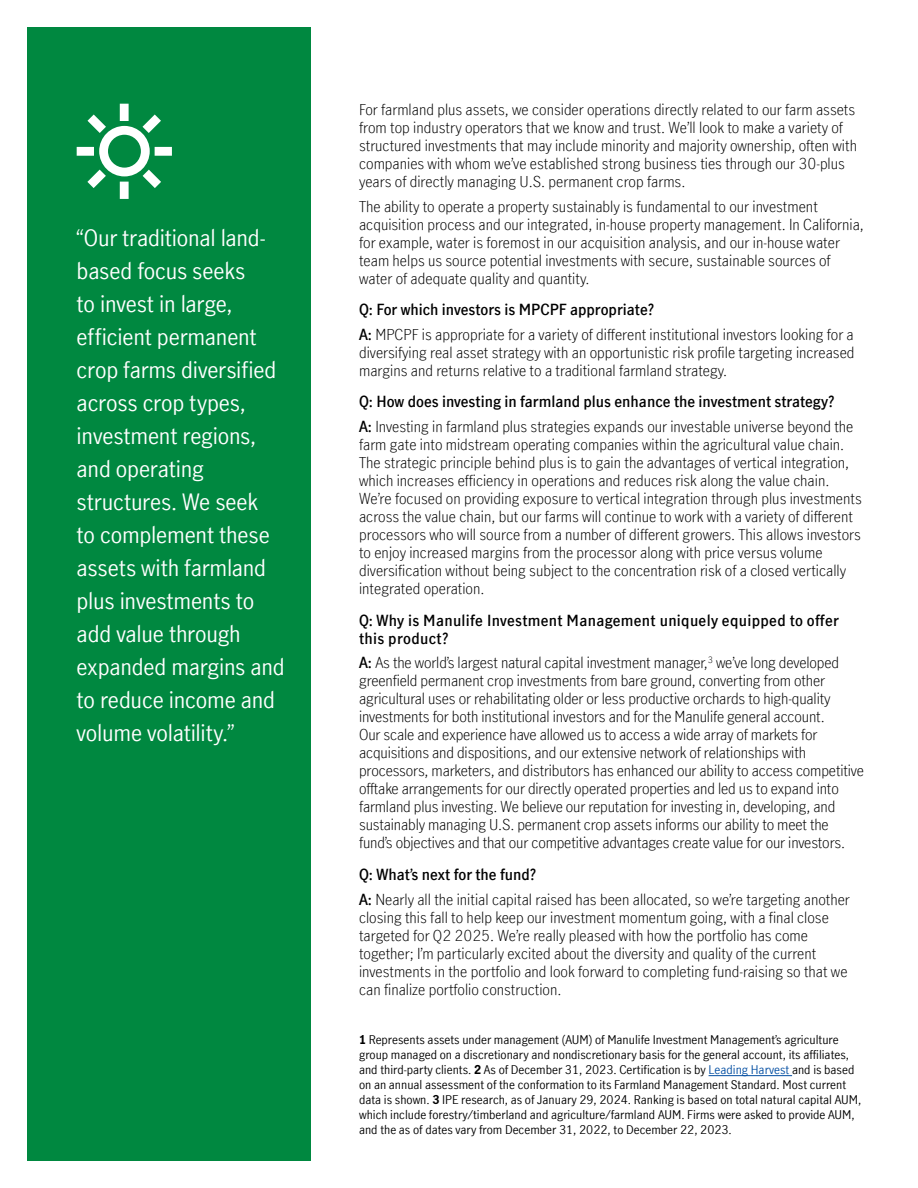
<style>
.page{position:relative;width:918px;height:1188px;background:#fff}
.page>*{position:absolute;margin:0;border:0;box-sizing:border-box;transform-origin:0 0}
.t1{font:22.5px/33px "Manulife JH Sans Optimized";letter-spacing:-.01em;color:#fff}
.t2{font:300 15px/18px "Manulife JH Sans Optimized";color:#000}
.t3{font:600 15px/18px "Manulife JH Sans Optimized";letter-spacing:.02em;color:#000}
.t4{font:12px/15px "Manulife JH Sans Optimized";color:#000}
.s1{font-weight:600}
.s2{font-weight:700}
.s3{color:#034ea2}
</style>
<div class="page">
<div style="left:27px;top:27px;width:283px;height:1134px;background:#008840"></div>
<svg style="left:77px;top:104px;width:95px;height:95px"></svg>
<hr style="left:709px;top:1075px;width:83px;height:1px;background:#034ea2">
<p class="t1" style="left:77px;top:220px;width:210px">“Our traditional land&shy;based focus seeks<br>to invest in large, efficient permanent crop farms diversified across crop types, investment regions, and operating structures. We seek<br>to complement these assets with farmland plus investments to add value through expanded margins and to reduce income and volume volatility.”</p>
<p class="t2" style="left:359px;top:100px;width:499px">For farmland plus assets, we consider operations directly related to our farm assets from top industry operators that we know and trust. We’ll look to make a variety of structured investments that may include minority and majority ownership, often with companies with whom we’ve established strong business ties through our 30-plus years of directly managing U.S. permanent crop farms.</p>
<p class="t2" style="left:359px;top:196px;width:506px">The ability to operate a property sustainably is fundamental to our investment acquisition process and our integrated, in-house property management. In California, for example, water is foremost in our acquisition analysis, and our in-house water team helps us source potential investments with secure, sustainable sources of water of adequate quality and quantity.</p>
<p class="t2" style="left:359px;top:297px;width:496px;line-height:24.8px"><span class="s1">Q: For which investors is MPCPF appropriate?<br>A:</span> MPCPF is appropriate for a variety of different institutional investors looking for a</p>
<p class="t2" style="left:359px;top:343px;width:497px">diversifying real asset strategy with an opportunistic risk profile targeting increased margins and returns relative to a traditional farmland strategy.</p>
<p class="t2" style="left:359px;top:389px;width:496px;line-height:24.8px"><span class="s1">Q: How does investing in farmland plus enhance the investment strategy?<br>A:</span> Investing in farmland plus strategies expands our investable universe beyond the</p>
<p class="t2" style="left:359px;top:435px;width:504px">farm gate into midstream operating companies within the agricultural value chain.<br>The strategic principle behind plus is to gain the advantages of vertical integration, which increases efficiency in operations and reduces risk along the value chain.<br>We’re focused on providing exposure to vertical integration through plus investments across the value chain, but our farms will continue to work with a variety of different processors who will source from a number of different growers. This allows investors to enjoy increased margins from the processor along with price versus volume diversification without being subject to the concentration risk of a closed vertically integrated operation.</p>
<p class="t3" style="left:359px;top:610px;width:481px">Q: Why is Manulife Investment Management uniquely equipped to offer this product?</p>
<p class="t2" style="left:359px;top:653px;width:506px"><span class="s1">A:</span> As the world’s largest natural capital investment manager,<sup>3</sup> we’ve long developed greenfield permanent crop investments from bare ground, converting from other agricultural uses or rehabilitating older or less productive orchards to high-quality investments for both institutional investors and for the Manulife general account.<br>Our scale and experience have allowed us to access a wide array of markets for acquisitions and dispositions, and our extensive network of relationships with processors, marketers, and distributors has enhanced our ability to access competitive offtake arrangements for our directly operated properties and led us to expand into farmland plus investing. We believe our reputation for investing in, developing, and sustainably managing U.S. permanent crop assets informs our ability to meet the fund’s objectives and that our competitive advantages create value for our investors.</p>
<p class="t2" style="left:359px;top:861px;width:492px;line-height:24.8px"><span class="s1">Q: What’s next for the fund?<br>A:</span> Nearly all the initial capital raised has been allocated, so we’re targeting another</p>
<p class="t2" style="left:359px;top:907px;width:490px">closing this fall to help keep our investment momentum going, with a final close targeted for Q2 2025. We’re really pleased with how the portfolio has come together; I’m particularly excited about the diversity and quality of the current investments in the portfolio and look forward to completing fund-raising so that we can finalize portfolio construction.</p>
<p class="t4" style="left:359px;top:1032px;width:504px"><span class="s2">1</span> Represents assets under management (AUM) of Manulife Investment Management’s agriculture group managed on a discretionary and nondiscretionary basis for the general account, its affiliates, and third-party clients. <span class="s2">2</span> As of December 31, 2023. Certification is by <span class="s3">Leading Harvest</span> and is based on an annual assessment of the conformation to its Farmland Management Standard. Most current data is shown. <span class="s2">3</span> IPE research, as of January 29, 2024. Ranking is based on total natural capital AUM, which include forestry/timberland and agriculture/farmland AUM. Firms were asked to provide AUM, and the as of dates vary from December 31, 2022, to December 22, 2023.</p>
</div>
